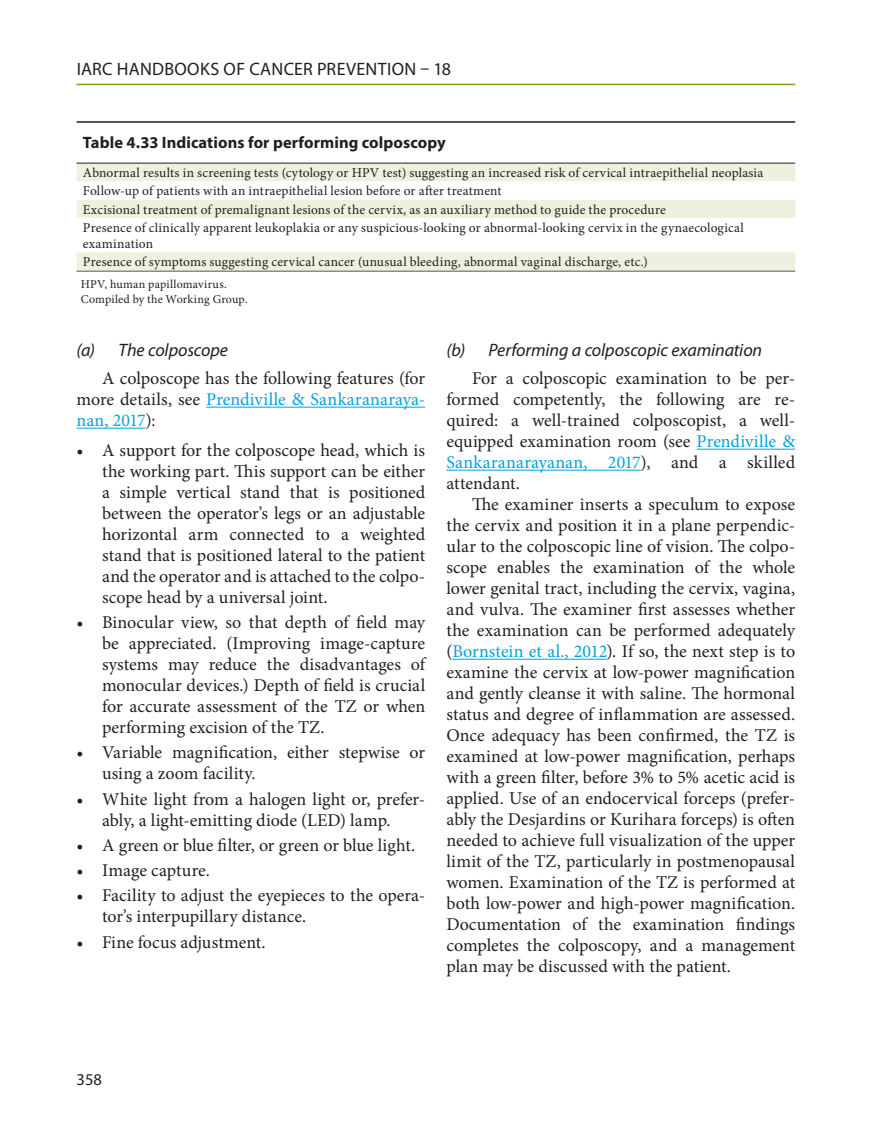
<style>
.page{position:relative;width:893px;height:1127px;background:#fff}
.page>*{position:absolute;margin:0;border:0;box-sizing:border-box;transform-origin:0 0}
.t1{font:18px/21px "Minion Pro";color:#231f20;text-align:justify}
.t2{font:italic 18px "Myriad Pro";letter-spacing:-.005em;color:#231f20}
.t3{font:18px "Myriad Pro";letter-spacing:.02em;color:#231f20}
.t4{font:700 16.5px "Myriad Pro";letter-spacing:.005em;color:#231f20}
.t5{font:16.5px "Myriad Pro";color:#231f20}
.t6{font:13.5px/18.3px "Minion Pro";letter-spacing:.015em;color:#231f20}
.t7{font:12px/15px "Minion Pro";letter-spacing:.01em;color:#231f20}
.s1{color:#00a1e3}
</style>
<div class="page">
<hr style="left:77px;top:84px;width:718px;height:1px;background:#6ea516">
<hr style="left:206px;top:407px;width:219px;height:1px;background:#00a1e3">
<hr style="left:77px;top:428px;width:68px;height:1px;background:#00a1e3">
<hr style="left:697px;top:449px;width:98px;height:1px;background:#00a1e3">
<hr style="left:446px;top:470px;width:195px;height:1px;background:#00a1e3">
<hr style="left:452px;top:659px;width:155px;height:1px;background:#00a1e3">
<hr style="left:77px;top:121px;width:718px;height:2px;background:#231f20">
<hr style="left:77px;top:271px;width:718px;height:1px;background:#231f20">
<div style="left:77px;top:164px;width:718px;height:106px;background:#edf1dd"></div>
<svg style="left:77px;top:181px;width:718px;height:71px"></svg>
<hr style="left:77px;top:163px;width:718px;height:1px;background:#231f20">
<p class="t3" style="left:77px;top:58px;width:376px">IARC HANDBOOKS OF CANCER PREVENTION – 18</p>
<p class="t4" style="left:83px;top:132px;width:364px">Table 4.33 Indications for performing colposcopy</p>
<p class="t6" style="left:83px;top:164px;width:682px">Abnormal results in screening tests (cytology or HPV test) suggesting an increased risk of cervical intraepithelial neoplasia Follow-up of patients with an intraepithelial lesion before or after treatment<br>Excisional treatment of premalignant lesions of the cervix, as an auxiliary method to guide the procedure<br>Presence of clinically apparent leukoplakia or any suspicious-looking or abnormal-looking cervix in the gynaecological</p>
<p class="t6" style="left:83px;top:234px;width:566px">examination<br>Presence of symptoms suggesting cervical cancer (unusual bleeding, abnormal vaginal discharge, etc.)</p>
<p class="t7" style="left:81px;top:277px;width:168px">HPV, human papillomavirus.<br>Compiled by the Working Group.</p>
<p class="t2" style="left:77px;top:339px;width:153px">(a) The colposcope</p>
<p class="t1" style="left:77px;top:368px;width:350px;text-indent:26px">A colposcope has the following features (for more details, see <span class="s1">Prendiville &amp; Sankaranaraya&shy;nan, 2017</span>):</p>
<p class="t1" style="left:102px;top:440px;width:325px;text-indent:-26px">• A support for the colposcope head, which is the working part. This support can be either a simple vertical stand that is positioned between the operator’s legs or an adjustable horizontal arm connected to a weighted stand that is positioned lateral to the patient and the operator and is attached to the colpo&shy;scope head by a universal joint.</p>
<p class="t1" style="left:102px;top:612px;width:325px;text-indent:-26px">• Binocular view, so that depth of field may be appreciated. (Improving image-capture systems may reduce the disadvantages of monocular devices.) Depth of field is crucial for accurate assessment of the TZ or when performing excision of the TZ.</p>
<p class="t1" style="left:102px;top:742px;width:325px;text-indent:-26px">• Variable magnification, either stepwise or using a zoom facility.</p>
<p class="t1" style="left:77px;top:788px;width:350px;text-align:center">• White light from a halogen light or, prefer&shy;ably, a light-emitting diode (LED) lamp.</p>
<p class="t1" style="left:77px;top:835px;width:340px">• A green or blue filter, or green or blue light.</p>
<p class="t1" style="left:77px;top:860px;width:135px">• Image capture.</p>
<p class="t1" style="left:102px;top:885px;width:325px;text-indent:-26px">• Facility to adjust the eyepieces to the opera&shy;tor’s interpupillary distance.</p>
<p class="t1" style="left:77px;top:931px;width:191px">• Fine focus adjustment.</p>
<p class="t2" style="left:446px;top:339px;width:317px">(b) Performing a colposcopic examination</p>
<p class="t1" style="left:446px;top:368px;width:350px;text-indent:26px">For a colposcopic examination to be per&shy;formed competently, the following are re&shy;quired: a well-trained colposcopist, a well&shy;equipped examination room (see <span class="s1">Prendiville &amp; Sankaranarayanan, 2017</span>), and a skilled attendant.</p>
<p class="t1" style="left:446px;top:494px;width:350px;text-indent:26px">The examiner inserts a speculum to expose the cervix and position it in a plane perpendic&shy;ular to the colposcopic line of vision. The colpo&shy;scope enables the examination of the whole lower genital tract, including the cervix, vagina, and vulva. The examiner first assesses whether the examination can be performed adequately (<span class="s1">Bornstein et al., 2012</span>). If so, the next step is to examine the cervix at low-power magnification and gently cleanse it with saline. The hormonal status and degree of inflammation are assessed.<br>Once adequacy has been confirmed, the TZ is examined at low-power magnification, perhaps with a green filter, before 3% to 5% acetic acid is applied. Use of an endocervical forceps (prefer&shy;ably the Desjardins or Kurihara forceps) is often needed to achieve full visualization of the upper limit of the TZ, particularly in postmenopausal women. Examination of the TZ is performed at both low-power and high-power magnification.<br>Documentation of the examination findings completes the colposcopy, and a management plan may be discussed with the patient.</p>
<p class="t5" style="left:77px;top:1069px;width:27px">358</p>
</div>
